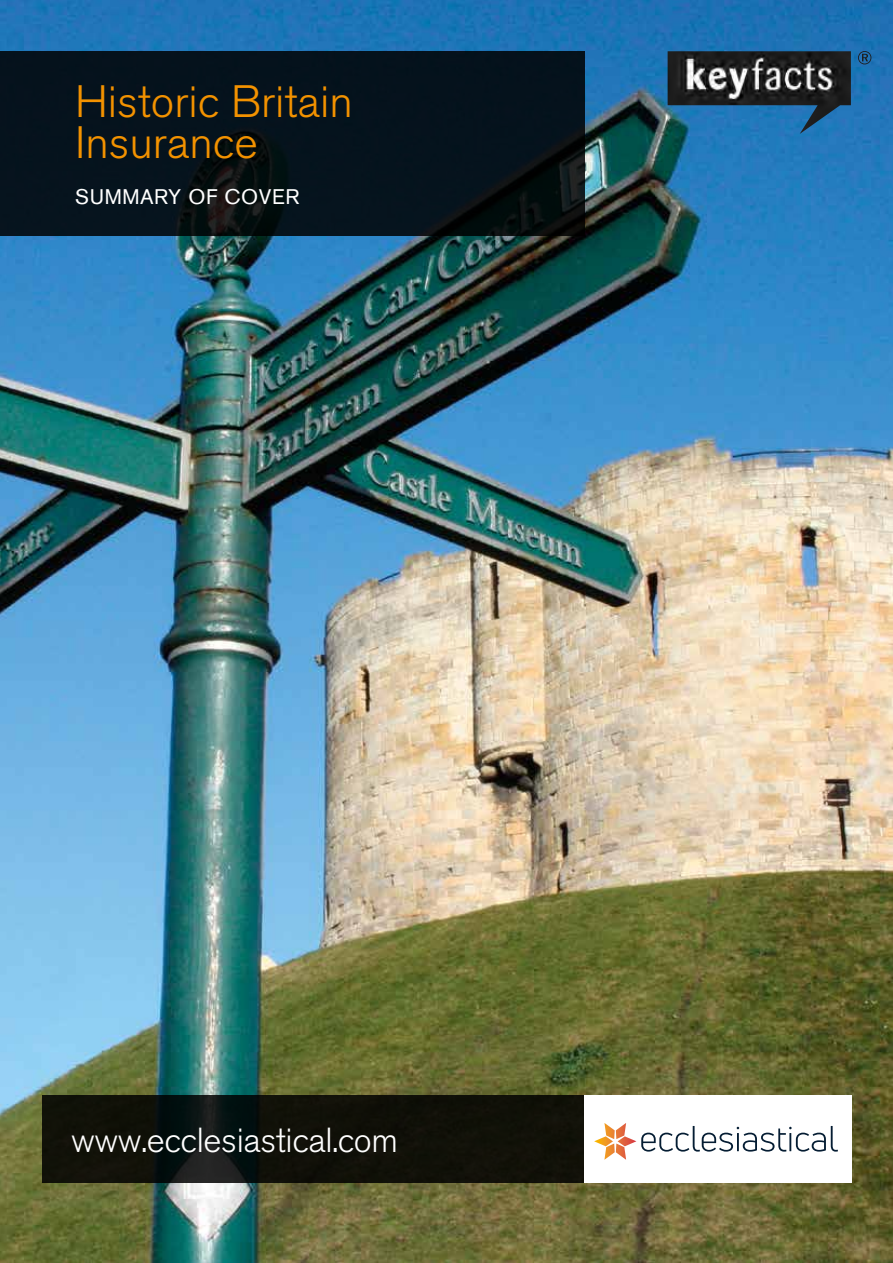
<style>
.page{position:relative;width:893px;height:1263px;background:#fff}
.page>*{position:absolute;margin:0;border:0;box-sizing:border-box;transform-origin:0 0}
.t1{font:300 45px/40.5px "Akzidenz Grotesk BQ";color:#f39200}
.t2{font:300 34.5px "Akzidenz Grotesk BQ";letter-spacing:-.01em;color:#fff}
.t3{font:21px "Akzidenz Grotesk BQ";letter-spacing:.03em;color:#fff}
</style>
<div class="page">
<img style="left:0;top:0;width:893px;height:1263px">
<svg style="left:0;top:51px;width:584px;height:185px;background:#05121a"></svg>
<img style="left:668px;top:51px;width:183px;height:83px">
<svg style="left:858px;top:51px;width:13px;height:13px"></svg>
<svg style="left:42px;top:1095px;width:542px;height:88px;background:#0f110a"></svg>
<div style="left:584px;top:1095px;width:267px;height:88px;background:#fff"></div>
<svg style="left:594px;top:1123px;width:244px;height:37px"></svg>
<p class="t1" style="left:75px;top:82px;width:279px">Historic Britain<br>Insurance</p>
<p class="t3" style="left:75px;top:184px;width:226px">SUMMARY OF COVER</p>
<p class="t2" style="left:71px;top:1120px;width:328px">www.ecclesiastical.com</p>
</div>
